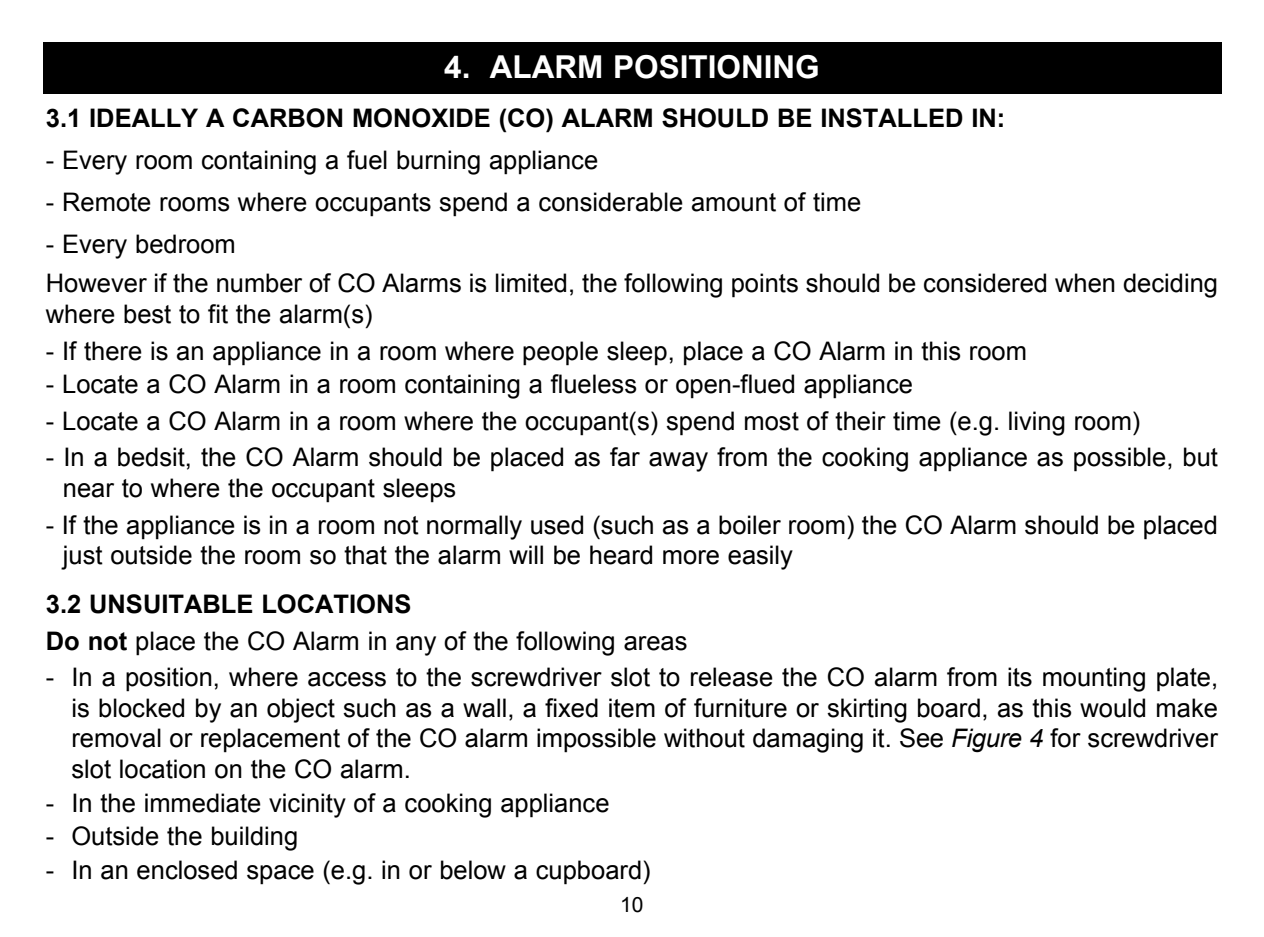
<style>
.page{position:relative;width:1264px;height:937px;background:#fff}
.page>*{position:absolute;margin:0;border:0;box-sizing:border-box;transform-origin:0 0}
.t1{font:700 31.5px "Arial";color:#fff}
.t2{font:25.5px/30.6px "Arial";color:#000}
.t3{font:700 25.5px "Arial";color:#000}
.t4{font:21px "Arial";color:#000}
.s1{font-weight:700}
.s2{font-style:italic}
</style>
<div class="page">
<div style="left:43px;top:43px;width:1178px;height:51px;background:#000"></div>
<p class="t1" style="left:444px;top:46px;width:377px">4. ALARM POSITIONING</p>
<p class="t3" style="left:46px;top:100px;width:961px">3.1 IDEALLY A CARBON MONOXIDE (CO) ALARM SHOULD BE INSTALLED IN:</p>
<p class="t2" style="left:46px;top:144px;width:554px">- Every room containing a fuel burning appliance</p>
<p class="t2" style="left:46px;top:186px;width:817px">- Remote rooms where occupants spend a considerable amount of time</p>
<p class="t2" style="left:46px;top:224px;width:1173px;line-height:39.6px">- Every bedroom<br>However if the number of CO Alarms is limited, the following points should be considered when deciding</p>
<p class="t2" style="left:46px;top:299px;width:328px">where best to fit the alarm(s)</p>
<p class="t2" style="left:46px;top:335px;width:982px">- If there is an appliance in a room where people sleep, place a CO Alarm in this room</p>
<p class="t2" style="left:46px;top:369px;width:868px">- Locate a CO Alarm in a room containing a flueless or open-flued appliance</p>
<p class="t2" style="left:46px;top:405px;width:1096px">- Locate a CO Alarm in a room where the occupant(s) spend most of their time (e.g. living room)</p>
<p class="t2" style="left:63px;top:442px;width:1156px;text-indent:-17px">- In a bedsit, the CO Alarm should be placed as far away from the cooking appliance as possible, but near to where the occupant sleeps</p>
<p class="t2" style="left:63px;top:509px;width:1156px;text-indent:-17px">- If the appliance is in a room not normally used (such as a boiler room) the CO Alarm should be placed just outside the room so that the alarm will be heard more easily</p>
<p class="t2" style="left:46px;top:585px;width:643px;line-height:36.6px"><span class="s1">3.2 UNSUITABLE LOCATIONS<br>Do not</span> place the CO Alarm in any of the following areas</p>
<p class="t2" style="left:71px;top:662px;width:1148px;text-align:justify;text-indent:-26px">- In a position, where access to the screwdriver slot to release the CO alarm from its mounting plate, is blocked by an object such as a wall, a fixed item of furniture or skirting board, as this would make removal or replacement of the CO alarm impossible without damaging it. See <span class="s2">Figure 4</span> for screwdriver slot location on the CO alarm.</p>
<p class="t2" style="left:46px;top:787px;width:565px">- In the immediate vicinity of a cooking appliance</p>
<p class="t2" style="left:46px;top:821px;width:254px">- Outside the building</p>
<p class="t2" style="left:46px;top:854px;width:606px">- In an enclosed space (e.g. in or below a cupboard)</p>
<p class="t4" style="left:620px;top:890px;width:25px">10</p>
</div>
